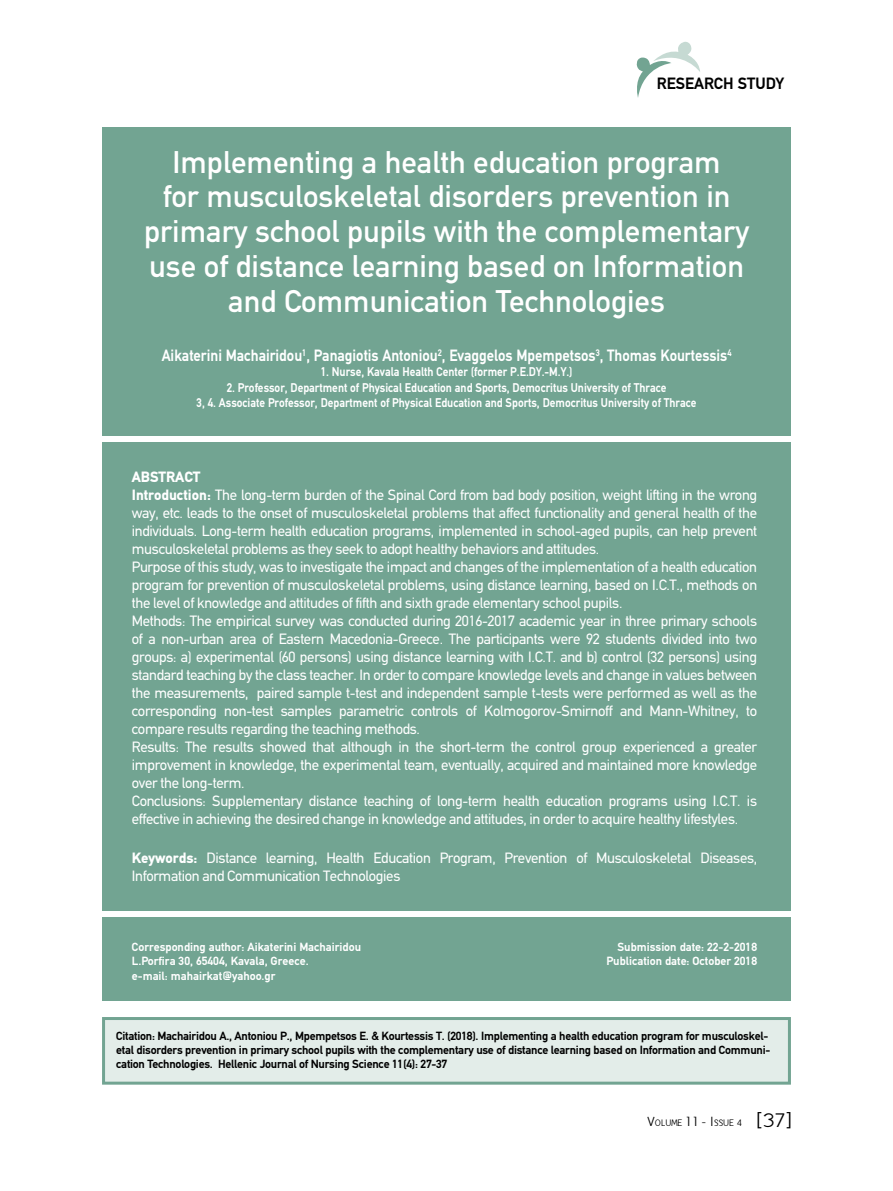
<style>
.page{position:relative;width:893px;height:1191px;background:#fff}
.page>*{position:absolute;margin:0;border:0;box-sizing:border-box;transform-origin:0 0}
.t1{font:500 31.5px/34.8px "PF Din Text";color:#fff;text-align:center}
.t2{font:700 16.5px "PF Din Text";color:#fff;scale:.9 1}
.t3{font:700 16.5px "PF Din Text";color:#000}
.t4{font:15px/18px "PF Din Text";letter-spacing:-.02em;color:#fff}
.t5{font:700 12.75px/15.3px "PF Din Text";color:#fff;text-align:center;scale:.9 1}
.t6{font:700 12px/14.4px "PF Din Text";letter-spacing:-.02em;color:#000}
.t7{font:700 12px/14.4px "PF Din Text";color:#fff}
.t8{font:10.05px "PF Report";color:#000}
.s1{font-weight:900}
.s2{font-size:14.25px}
.s3{font-size:21px}
</style>
<div class="page">
<svg style="left:636px;top:41px;width:64px;height:57px"></svg>
<div style="left:102px;top:128px;width:688px;height:872px;background:#72a492"></div>
<div style="left:102px;top:436px;width:689px;height:6px;background:#fff"></div>
<div style="left:102px;top:910px;width:689px;height:6px;background:#fff"></div>
<div style="left:102px;top:1017px;width:689px;height:67px;background:#e3ede9;border:3px solid #72a492"></div>
<p class="t3" style="left:657px;top:74px;width:129px">RESEARCH STUDY</p>
<h1 class="t1" style="left:144px;top:144px;width:607px">Implementing a health education program<br>for musculoskeletal disorders prevention in primary school pupils with the complementary use of distance learning based on Information and Communication Technologies</h1>
<p class="t2" style="left:162px;top:346px;width:635px">Aikaterini Machairidou<sup>1</sup>, Panagiotis Antoniou<sup>2</sup>, Evaggelos Mpempetsos<sup>3</sup>, Thomas Kourtessis<sup>4</sup></p>
<p class="t5" style="left:321px;top:364px;width:281px">1. Nurse, Kavala Health Center (former P.E.DY.-M.Y.)</p>
<p class="t5" style="left:197px;top:380px;width:557px">2. Professor, Department of Physical Education and Sports, Democritus University of Thrace<br>3, 4. Associate Professor, Department of Physical Education and Sports, Democritus University of Thrace</p>
<p class="t4" style="left:132px;top:467px;width:627px"><span class="s1">ABSTRACT<br>Introduction:</span> The long-term burden of the Spinal Cord from bad body position, weight lifting in the wrong way, etc. leads to the onset of musculoskeletal problems that affect functionality and general health of the individuals. Long-term health education programs, implemented in school-aged pupils, can help prevent musculoskeletal problems as they seek to adopt healthy behaviors and attitudes.<br>Purpose of this study, was to investigate the impact and changes of the implementation of a health education program for prevention of musculoskeletal problems, using distance learning, based on I.C.T., methods on the level of knowledge and attitudes of fifth and sixth grade elementary school pupils.<br>Methods: The empirical survey was conducted during 2016-2017 academic year in three primary schools of a non-urban area of Eastern Macedonia-Greece. The participants were 92 students divided into two groups: a) experimental (60 persons) using distance learning with I.C.T. and b) control (32 persons) using standard teaching by the class teacher. In order to compare knowledge levels and change in values between the measurements, paired sample t-test and independent sample t-tests were performed as well as the corresponding non-test samples parametric controls of Kolmogorov-Smirnoff and Mann-Whitney, to compare results regarding the teaching methods.<br>Results: The results showed that although in the short-term the control group experienced a greater improvement in knowledge, the experimental team, eventually, acquired and maintained more knowledge over the long-term.<br>Conclusions: Supplementary distance teaching of long-term health education programs using I.C.T. is effective in achieving the desired change in knowledge and attitudes, in order to acquire healthy lifestyles.</p>
<p class="t4" style="left:132px;top:848px;width:627px"><span class="s1">Keywords:</span> Distance learning, Health Education Program, Prevention of Musculoskeletal Diseases,<br>Information and Communication Technologies</p>
<p class="t7" style="left:132px;top:939px;width:231px">Corresponding author: Aikaterini Machairidou<br>L.Porfira 30, 65404, Kavala, Greece.<br>e-mail: mahairkat@yahoo.gr</p>
<p class="t7" style="left:606px;top:939px;width:152px;text-align:right">Submission date: 22-2-2018<br>Publication date: October 2018</p>
<p class="t6" style="left:116px;top:1028px;width:656px">Citation: Machairidou A., Antoniou P., Mpempetsos E. &amp; Kourtessis T. (2018). Implementing a health education program for musculoskel&shy;etal disorders prevention in primary school pupils with the complementary use of distance learning based on Information and Communi&shy;cation Technologies. Hellenic Journal of Nursing Science 11(4): 27-37</p>
<p class="t8" style="left:647px;top:1118px;width:146px"><span class="s2">V</span>OLUME <span class="s2">11</span> - <span class="s2">I</span>SSUE 4 <span class="s3">[37]</span></p>
</div>
